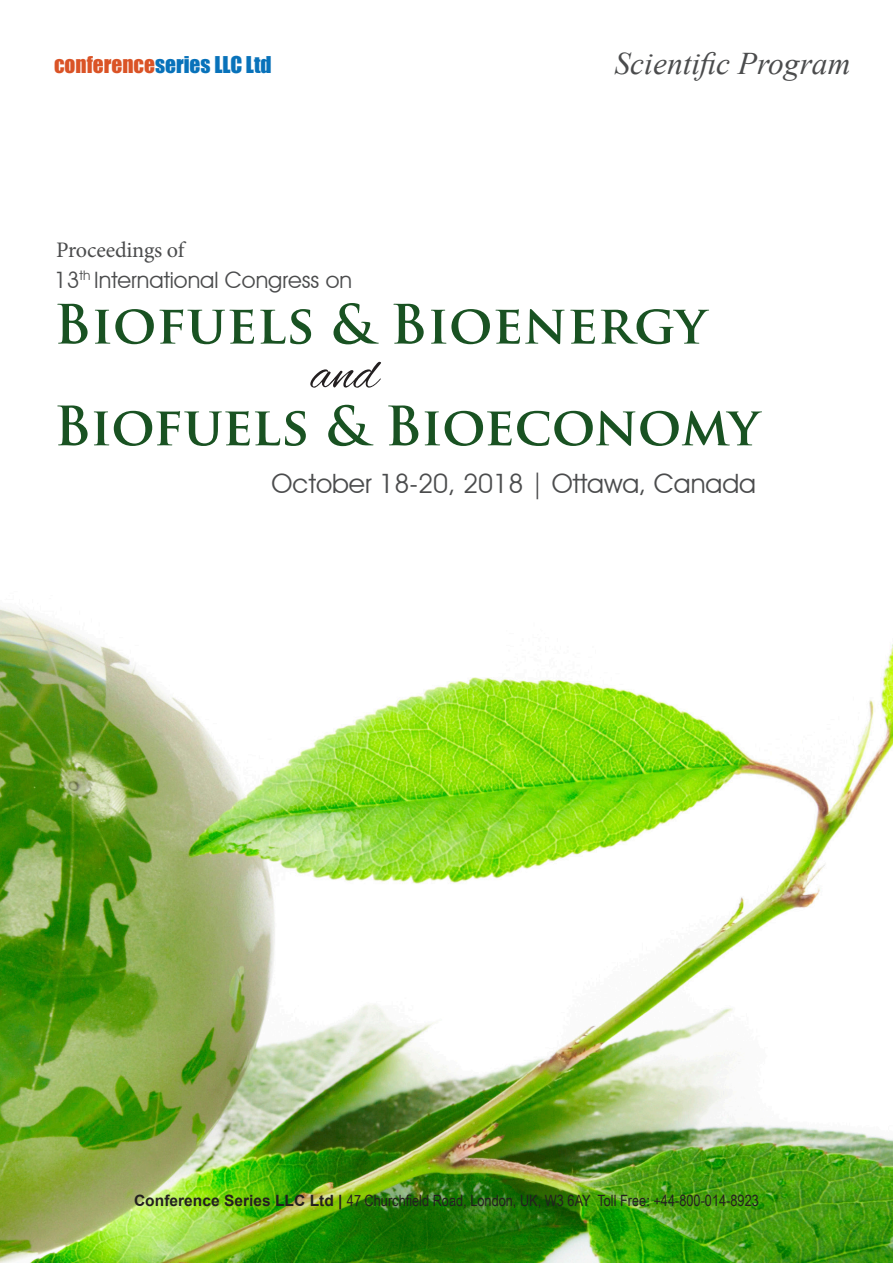
<style>
.page{position:relative;width:893px;height:1263px;background:#fff}
.page>*{position:absolute;margin:0;border:0;box-sizing:border-box;transform-origin:0 0}
.t1{font:700 52.8px "Trajan Pro";color:#195222}
.t2{font:52.8px "Alex Brush";color:#231f20}
.t3{font:italic 31.5px "Times New Roman";color:#4b4c4d}
.t4{font:26.7px "Avant Garde IT Cby BT";color:#4b4c4d}
.t5{font:22.65px "Avant Garde IT Cby BT";color:#4b4c4d}
.t6{font:22.2px "Minion Pro";letter-spacing:-.01em;color:#4b4c4d}
.t7{font:21.45px "Impact";color:#0872ba}
.t8{font:15.6px "Arial Narrow";color:#231f20}
.s1{color:#da5326}
.s2{font-family:"Arial";font-weight:700}
</style>
<div class="page">
<img style="left:0;top:608px;width:893px;height:655px">
<p class="t7" style="left:54px;top:48px;width:219px"><span class="s1">conference</span>series LLC Ltd</p>
<p class="t3" style="left:614px;top:42px;width:237px">Scientific Program</p>
<p class="t6" style="left:56px;top:235px;width:130px">Proceedings of</p>
<p class="t5" style="left:54px;top:266px;width:299px">13<sup>th</sup> International Congress on</p>
<p class="t1" style="left:54px;top:291px;width:654px">Biofuels &amp; Bioenergy</p>
<p class="t2" style="left:311px;top:344px;width:69px">and</p>
<p class="t1" style="left:54px;top:393px;width:707px">Biofuels &amp; Bioeconomy</p>
<p class="t4" style="left:272px;top:468px;width:486px">October 18-20, 2018 | Ottawa, Canada</p>
<p class="t8" style="left:134px;top:1189px;width:626px"><span class="s2">Conference Series LLC Ltd |</span> 47 Churchfield Road, London, UK, W3 6AY Toll Free: +44-800-014-8923</p>
</div>
